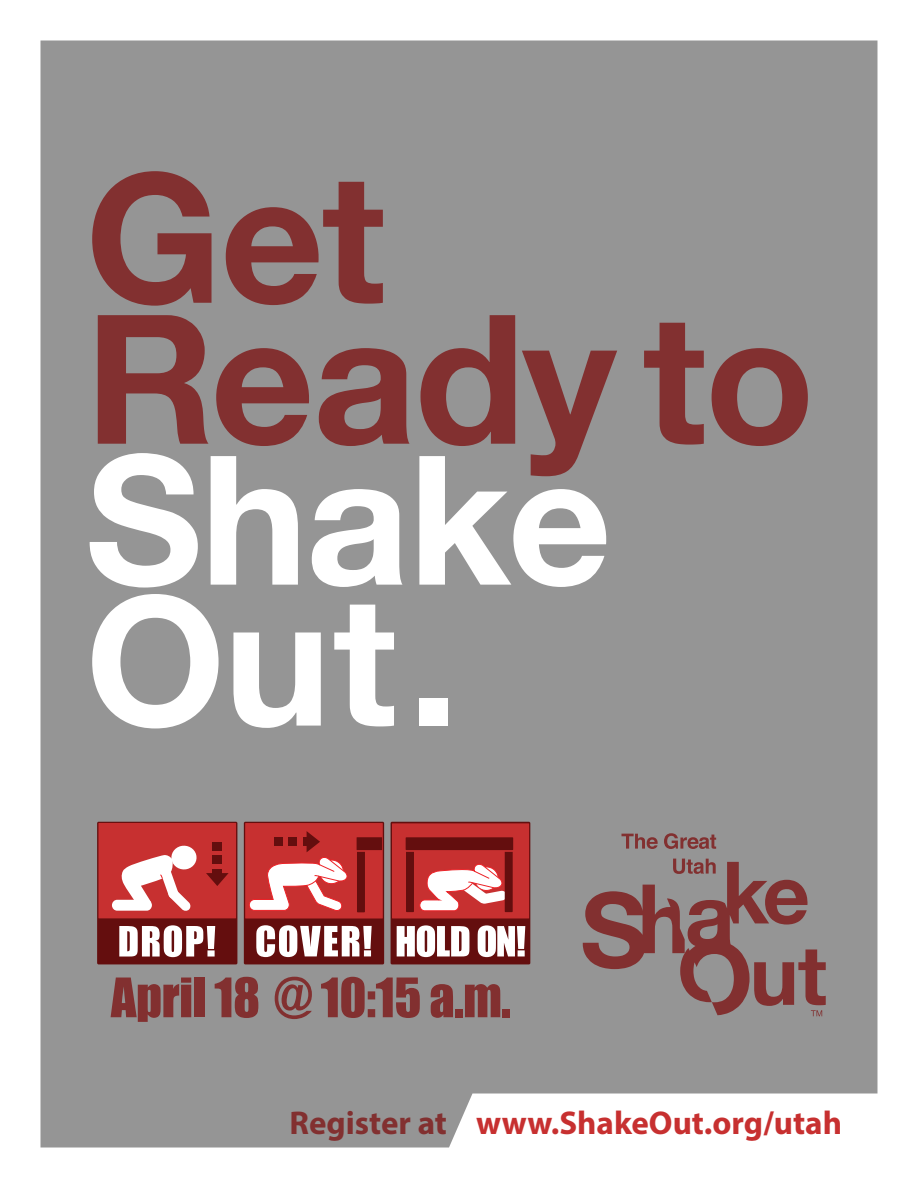
<style>
.page{position:relative;width:918px;height:1188px;background:#fff}
.page>*{position:absolute;margin:0;border:0;box-sizing:border-box;transform-origin:0 0}
.t1{font:700 180px/141px "Helvetica Neue";letter-spacing:-.01em;color:#823030}
.t2{font:700 180px/141px "Helvetica Neue";letter-spacing:-.01em;color:#fff}
.t3{font:50.25px "Impact";letter-spacing:-.005em;color:#823030}
.t4{font:700 33px "Myriad Pro";color:#c73030}
.s1{color:#823030}
</style>
<div class="page">
<div style="left:40px;top:41px;width:837px;height:1107px;background:#959595"></div>
<svg style="left:622px;top:834px;width:36px;height:15px"></svg>
<svg style="left:664px;top:833px;width:52px;height:16px"></svg>
<svg style="left:583px;top:859px;width:243px;height:157px;background:#8e7272"></svg>
<div style="left:97px;top:822px;width:140px;height:142px;background:#640e0e;border-radius:2px"></div>
<div style="left:98px;top:823px;width:138px;height:95px;background:#c73030"></div>
<svg style="left:119px;top:925px;width:96px;height:32px"></svg>
<div style="left:112px;top:900px;width:40px;height:11px;background:#fff;border-radius:5px"></div>
<svg style="left:121px;top:845px;width:76px;height:66px"></svg>
<div style="left:213px;top:869px;width:9px;height:8px;background:#640e0e"></div>
<svg style="left:206px;top:873px;width:23px;height:13px"></svg>
<div style="left:213px;top:856px;width:9px;height:8px;background:#640e0e"></div>
<div style="left:213px;top:842px;width:9px;height:8px;background:#640e0e"></div>
<div style="left:244px;top:822px;width:140px;height:142px;background:#640e0e;border-radius:2px"></div>
<div style="left:245px;top:823px;width:138px;height:96px;background:#c73030"></div>
<svg style="left:256px;top:925px;width:116px;height:32px"></svg>
<div style="left:357px;top:837px;width:25px;height:13px;background:#640e0e"></div>
<svg style="left:357px;top:852px;width:8px;height:60px"></svg>
<svg style="left:249px;top:831px;width:99px;height:80px"></svg>
<div style="left:391px;top:822px;width:139px;height:142px;background:#640e0e;border-radius:2px"></div>
<div style="left:392px;top:823px;width:137px;height:95px;background:#c73030"></div>
<svg style="left:397px;top:925px;width:72px;height:32px"></svg>
<svg style="left:478px;top:925px;width:47px;height:32px"></svg>
<div style="left:406px;top:837px;width:107px;height:13px;background:#640e0e"></div>
<svg style="left:406px;top:852px;width:107px;height:60px"></svg>
<h1 class="t1" style="left:85px;top:173px;width:731px">Get<br>Ready to</h1>
<h1 class="t2" style="left:85px;top:455px;width:528px">Shake<br>Out.</h1>
<h2 class="t3" style="left:111px;top:959px;width:401px">April 18 @ 10:15 a.m.</h2>
<p class="t4" style="left:290px;top:1101px;width:554px"><span class="s1">Register at</span> www.ShakeOut.org/utah</p>
</div>
